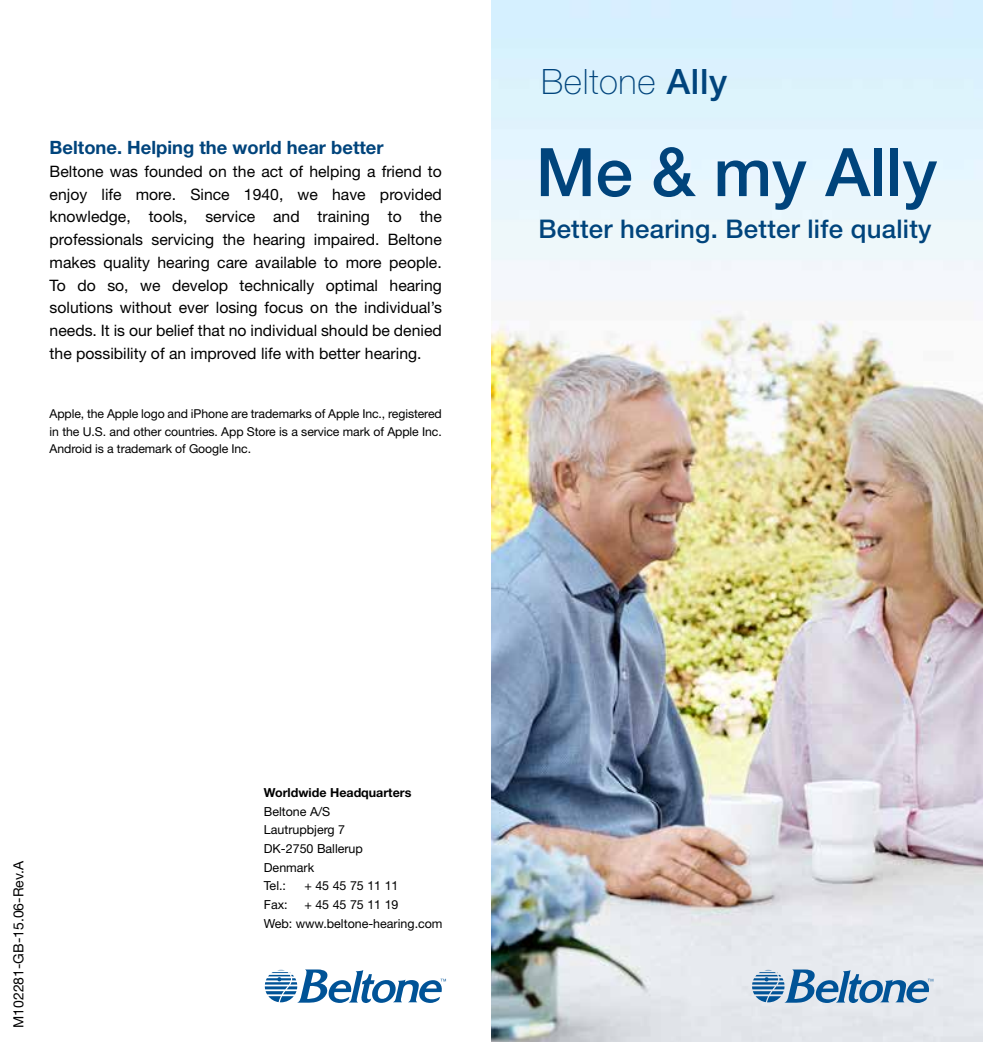
<style>
.page{position:relative;width:983px;height:1042px;background:#fff}
.page>*{position:absolute;margin:0;border:0;box-sizing:border-box;transform-origin:0 0}
.t1{font:500 67.02px "Helvetica Neue LT Pro";color:#00447c}
.t2{font:100 35px "Helvetica Neue LT Pro";letter-spacing:.02em;color:#00447c}
.t3{font:500 25.72px "Helvetica Neue LT Pro";letter-spacing:.01em;color:#00447c}
.t4{font:700 18.38px "Helvetica Neue LT Pro";color:#00447c}
.t5{font:15.75px/22.8px "Helvetica Neue LT Pro";color:#000;text-align:justify}
.t6{font:14px "Helvetica Neue LT Pro";color:#000}
.t7{font:12.42px/18.7px "Helvetica Neue LT Pro";color:#000}
.t8{font:700 12.42px "Helvetica Neue LT Pro";color:#000}
.t9{font:12.25px/17.5px "Helvetica Neue LT Pro";letter-spacing:-.01em;color:#000;text-align:justify}
.s1{font-weight:500}
</style>
<div class="page">
<img style="left:491px;top:0;width:491px;height:1042px">
<svg style="left:265px;top:969px;width:181px;height:34px"></svg>
<svg style="left:751px;top:969px;width:182px;height:34px;background:#8badcb"></svg>
<p class="t4" style="left:50px;top:136px;width:335px">Beltone. Helping the world hear better</p>
<p class="t5" style="left:50px;top:160px;width:393px">Beltone was founded on the act of helping a friend to enjoy life more. Since 1940, we have provided knowledge, tools, service and training to the professionals servicing the hearing impaired. Beltone makes quality hearing care available to more people.<br>To do so, we develop technically optimal hearing solutions without ever losing focus on the individual’s needs. It is our belief that no individual should be denied the possibility of an improved life with better hearing.</p>
<p class="t9" style="left:50px;top:405px;width:393px">Apple, the Apple logo and iPhone are trademarks of Apple Inc., registered in the U.S. and other countries. App Store is a service mark of Apple Inc.<br>Android is a trademark of Google Inc.</p>
<h2 class="t2" style="left:541px;top:62px;width:188px">Beltone <span class="s1">Ally</span></h2>
<h1 class="t1" style="left:535px;top:132px;width:403px">Me &amp; my Ally</h1>
<h3 class="t3" style="left:538px;top:214px;width:394px">Better hearing. Better life quality</h3>
<p class="t6" style="left:10px;top:1028px;width:168px;rotate:-90deg">M102281-GB-15.06-Rev.A</p>
<p class="t8" style="left:264px;top:785px;width:149px">Worldwide Headquarters</p>
<p class="t7" style="left:264px;top:801px;width:101px">Beltone A/S<br>Lautrupbjerg 7<br>DK-2750 Ballerup<br>Denmark<br>Tel.:</p>
<p class="t7" style="left:304px;top:876px;width:96px">+ 45 45 75 11 11</p>
<p class="t7" style="left:264px;top:895px;width:25px">Fax:</p>
<p class="t7" style="left:264px;top:895px;width:180px;text-align:center">+ 45 45 75 11 19<br>Web: www.beltone-hearing.com</p>
</div>
